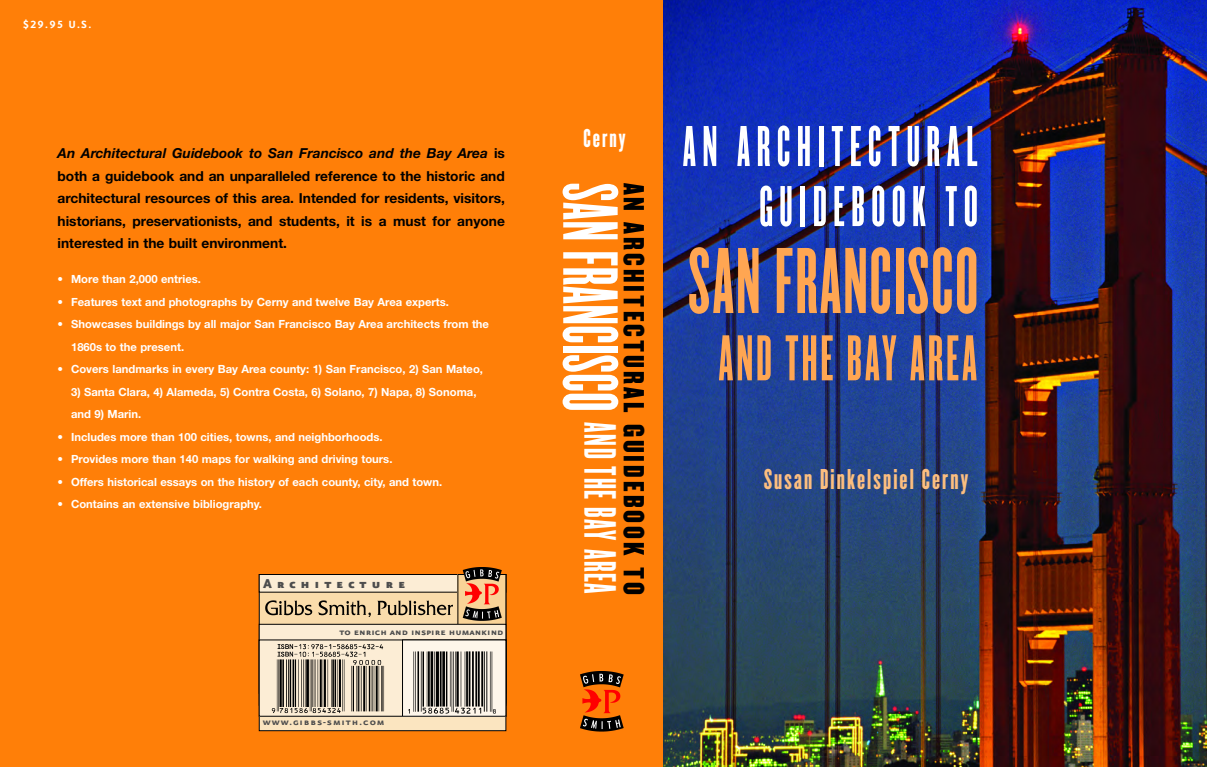
<style>
.page{position:relative;width:1207px;height:767px;background:#fff}
.page>*{position:absolute;margin:0;border:0;box-sizing:border-box;transform-origin:0 0}
.t1{font:81.25px "Champion HTF Bantamweight";letter-spacing:.025em;color:#ffa652}
.t2{font:68px "Champion HTF Bantamweight";letter-spacing:.01em;color:#fff}
.t3{font:56.25px "Champion HTF Bantamweight";letter-spacing:.055em;color:#ffa652}
.t4{font:50px/60px "Champion HTF Bantamweight";letter-spacing:.13em;color:#fff;text-align:right}
.t5{font:39.38px "Champion HTF Bantamweight";letter-spacing:.04em;color:#fff}
.t6{font:25.38px "Champion HTF Welterweight";letter-spacing:.12em;color:#000}
.t7{font:25px "Champion HTF Featherweight";letter-spacing:.085em;color:#fcbe7f}
.t8{font:22.5px "Champion HTF Featherweight";letter-spacing:.09em;color:#fff}
.t9{font:15.38px "Eureka Sans Black Caps";letter-spacing:.31em;color:#4d4d4d}
.t10{font:700 13.75px/22.5px "Helvetica Neue";color:#000;text-align:justify}
.t11{font:12.5px "Eureka Sans Bold Caps";color:#fff}
.t12{font:700 11.25px/22.5px "Helvetica Neue";color:#fff}
.t13{font:11.25px "Eureka Sans Bold Caps";color:#4d4d4d}
.t14{font:11.25px "Eureka Sans Bold Caps";letter-spacing:.08em;color:#4d4d4d}
.s1{font-style:italic}
</style>
<div class="page">
<div style="left:0;top:0;width:540px;height:766px;background:#ff7f08"></div>
<div style="left:540px;top:0;width:124px;height:766px;background:#ff7f08"></div>
<img style="left:664px;top:0;width:543px;height:766px">
<div style="left:259px;top:639px;width:247px;height:91px;background:#fbe5c0"></div>
<div style="left:259px;top:574px;width:247px;height:119px;background:#fadcab"></div>
<img style="left:265px;top:600px;width:182px;height:16px">
<div style="left:259px;top:574px;width:247px;height:18px;background:#fcedd5"></div>
<div style="left:259px;top:574px;width:247px;height:18px;border:1px solid #000"></div>
<div style="left:259px;top:624px;width:247px;height:81px;background:#fcedd5"></div>
<div style="left:259px;top:623px;width:247px;height:82px;border:1px solid #000"></div>
<div style="left:259px;top:639px;width:247px;height:77px;background:#fcedd5"></div>
<img style="left:271px;top:644px;width:114px;height:70px">
<div style="left:403px;top:639px;width:103px;height:77px;background:#fef6ea"></div>
<img style="left:408px;top:651px;width:88px;height:63px">
<div style="left:402px;top:639px;width:104px;height:77px;border:1px solid #000"></div>
<img style="left:453px;top:619px;width:54px;height:18px">
<img style="left:459px;top:619px;width:45px;height:3px">
<img style="left:447px;top:567px;width:60px;height:52px">
<img style="left:580px;top:671px;width:44px;height:61px">
<p class="t11" style="left:22px;top:16px;width:71px">$29.95 U.S.</p>
<p class="t10" style="left:58px;top:142px;width:449px"><span class="s1">An Architectural Guidebook to San Francisco and the Bay Area</span> is both a guidebook and an unparalleled reference to the historic and architectural resources of this area. Intended for residents, visitors, historians, preservationists, and students, it is a must for anyone interested in the built environment.</p>
<p class="t12" style="left:58px;top:268px;width:145px">• More than 2,000 entries.</p>
<p class="t12" style="left:58px;top:290px;width:393px">• Features text and photographs by Cerny and twelve Bay Area experts.</p>
<p class="t12" style="left:71px;top:313px;width:420px;text-indent:-14px">• Showcases buildings by all major San Francisco Bay Area architects from the<br>1860s to the present.</p>
<p class="t12" style="left:58px;top:358px;width:427px">• Covers landmarks in every Bay Area county: 1) San Francisco, 2) San Mateo,</p>
<p class="t12" style="left:71px;top:380px;width:407px">3) Santa Clara, 4) Alameda, 5) Contra Costa, 6) Solano, 7) Napa, 8) Sonoma, and 9) Marin.</p>
<p class="t12" style="left:58px;top:425px;width:327px">• Includes more than 100 cities, towns, and neighborhoods.</p>
<p class="t12" style="left:58px;top:448px;width:336px">• Provides more than 140 maps for walking and driving tours.</p>
<p class="t12" style="left:58px;top:470px;width:386px">• Offers historical essays on the history of each county, city, and town.</p>
<p class="t12" style="left:58px;top:493px;width:206px">• Contains an extensive bibliography.</p>
<h3 class="t9" style="left:263px;top:573px;width:144px">Architecture</h3>
<p class="t13" style="left:339px;top:624px;width:166px">to enrich and inspire humankind</p>
<p class="t14" style="left:263px;top:714px;width:123px">www.gibbs-smith.com</p>
<h3 class="t8" style="left:584px;top:126px;width:44px">Cerny</h3>
<h3 class="t6" style="left:647px;top:182px;width:413px;rotate:90deg">AN ARCHITECTURAL GUIDEBOOK TO</h3>
<h2 class="t2" style="left:626px;top:183px;width:229px;rotate:90deg">SANFRANCISCO</h2>
<h3 class="t5" style="left:621px;top:422px;width:173px;rotate:90deg">AND THE BAY AREA</h3>
<h3 class="t4" style="left:683px;top:119px;width:296px">AN ARCHITECTURAL<br>GUIDEBOOK TO</h3>
<h1 class="t1" style="left:689px;top:237px;width:291px">SAN FRANCISCO</h1>
<h3 class="t3" style="left:718px;top:328px;width:260px">AND THE BAY AREA</h3>
<h3 class="t7" style="left:764px;top:465px;width:206px">Susan Dinkelspiel Cerny</h3>
</div>
